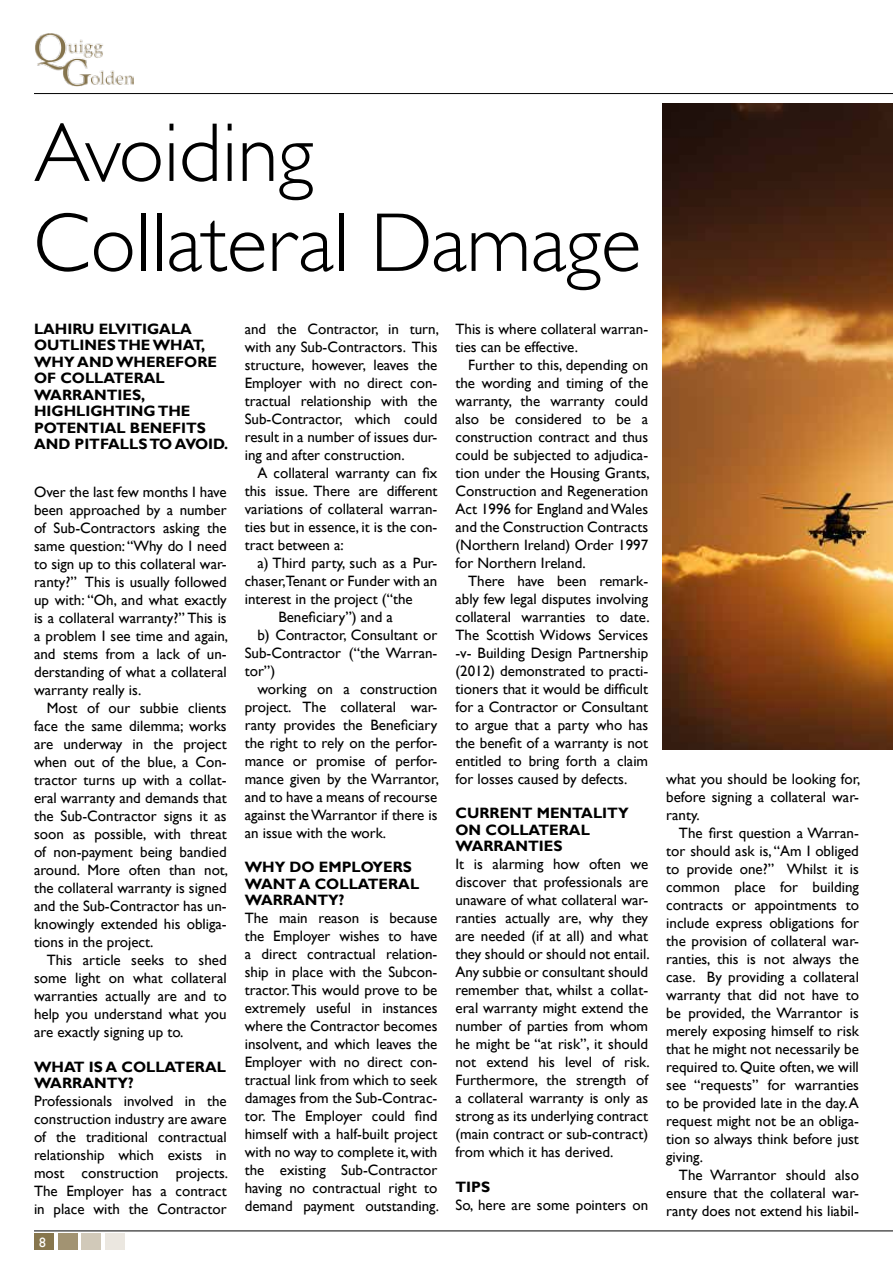
<style>
.page{position:relative;width:893px;height:1263px;background:#fff}
.page>*{position:absolute;margin:0;border:0;box-sizing:border-box;transform-origin:0 0}
.t1{font:300 84px/90px "Gill Sans MT Std";color:#000}
.t2{font:15px/18px "Gill Sans";color:#000;text-align:justify}
.t3{font:700 15px/16.5px "Gill Sans";color:#000}
.t4{font:13.5px "Gill Sans";color:#fff}
</style>
<div class="page">
<hr style="left:34px;top:93px;width:859px;height:1px;background:#000">
<hr style="left:34px;top:1231px;width:859px;height:1px;background:#000">
<div style="left:82px;top:1233px;width:19px;height:16px;background:#d1c9b9"></div>
<div style="left:106px;top:1233px;width:19px;height:16px;background:#ebe7e0"></div>
<div style="left:58px;top:1233px;width:19px;height:16px;background:#a29372"></div>
<div style="left:34px;top:1233px;width:19px;height:16px;background:#87764d"></div>
<img style="left:35px;top:33px;width:99px;height:53px">
<img style="left:662px;top:103px;width:231px;height:646px">
<h1 class="t1" style="left:34px;top:106px;width:609px">Avoiding<br>Collateral Damage</h1>
<p class="t3" style="left:34px;top:321px;width:196px">LAHIRU ELVITIGALA<br>OUTLINES THE WHAT,<br>WHY AND WHEREFORE<br>OF COLLATERAL<br>WARRANTIES,<br>HIGHLIGHTING THE<br>POTENTIAL BENEFITS<br>AND PITFALLS TO AVOID.</p>
<p class="t2" style="left:245px;top:320px;width:196px">and the Contractor, in turn, with any Sub-Contractors. This structure, however, leaves the Employer with no direct con&shy;tractual relationship with the Sub-Contractor, which could result in a number of issues dur&shy;ing and after construction.</p>
<p class="t2" style="left:245px;top:464px;width:194px;text-indent:13px">A collateral warranty can fix this issue. There are different variations of collateral warran&shy;ties but in essence, it is the con&shy;tract between a:</p>
<p class="t2" style="left:257px;top:554px;width:181px">a) Third party, such as a Pur-</p>
<p class="t2" style="left:245px;top:572px;width:194px">chaser,Tenant or Funder with an</p>
<p class="t2" style="left:245px;top:590px;width:170px">interest in the project (“the</p>
<p class="t2" style="left:278px;top:608px;width:116px">Beneficiary”) and a</p>
<p class="t2" style="left:257px;top:626px;width:181px">b) Contractor, Consultant or</p>
<p class="t2" style="left:245px;top:644px;width:194px">Sub-Contractor (“the Warran-</p>
<p class="t2" style="left:245px;top:662px;width:32px">tor”)</p>
<p class="t2" style="left:257px;top:680px;width:181px">working on a construction</p>
<p class="t2" style="left:245px;top:698px;width:194px">project. The collateral war-</p>
<p class="t2" style="left:245px;top:716px;width:194px">ranty provides the Beneficiary</p>
<p class="t2" style="left:245px;top:734px;width:194px">the right to rely on the perfor-</p>
<p class="t2" style="left:245px;top:752px;width:194px">mance or promise of perfor-</p>
<p class="t2" style="left:245px;top:770px;width:196px">mance given by the Warrantor,</p>
<p class="t2" style="left:245px;top:788px;width:194px">and to have a means of recourse</p>
<p class="t2" style="left:245px;top:806px;width:194px">against the Warrantor if there is</p>
<p class="t2" style="left:245px;top:824px;width:143px">an issue with the work.</p>
<p class="t3" style="left:245px;top:859px;width:176px">WHY DO EMPLOYERS<br>WANT A COLLATERAL<br>WARRANTY?</p>
<p class="t2" style="left:245px;top:909px;width:196px">The main reason is because the Employer wishes to have a direct contractual relation&shy;ship in place with the Subcon&shy;tractor. This would prove to be extremely useful in instances where the Contractor becomes insolvent, and which leaves the Employer with no direct con&shy;tractual link from which to seek damages from the Sub-Contrac&shy;tor. The Employer could find himself with a half-built project with no way to complete it, with the existing Sub-Contractor having no contractual right to demand payment outstanding.</p>
<p class="t2" style="left:455px;top:320px;width:194px">This is where collateral warran&shy;ties can be effective.</p>
<p class="t2" style="left:455px;top:356px;width:196px;text-indent:13px">Further to this, depending on the wording and timing of the warranty, the warranty could also be considered to be a construction contract and thus could be subjected to adjudica&shy;tion under the Housing Grants, Construction and Regeneration Act 1996 for England and Wales and the Construction Contracts (Northern Ireland) Order 1997 for Northern Ireland.</p>
<p class="t2" style="left:455px;top:572px;width:196px;text-indent:13px">There have been remark&shy;ably few legal disputes involving collateral warranties to date.<br>The Scottish Widows Services -v- Building Design Partnership (2012) demonstrated to practi&shy;tioners that it would be difficult for a Contractor or Consultant to argue that a party who has the benefit of a warranty is not entitled to bring forth a claim for losses caused by defects.</p>
<p class="t3" style="left:455px;top:805px;width:175px">CURRENT MENTALITY<br>ON COLLATERAL<br>WARRANTIES</p>
<p class="t2" style="left:455px;top:855px;width:196px">It is alarming how often we discover that professionals are unaware of what collateral war&shy;ranties actually are, why they are needed (if at all) and what they should or should not entail.<br>Any subbie or consultant should remember that, whilst a collat&shy;eral warranty might extend the number of parties from whom he might be “at risk”, it should not extend his level of risk.<br>Furthermore, the strength of a collateral warranty is only as strong as its underlying contract (main contract or sub-contract) from which it has derived.</p>
<p class="t3" style="left:455px;top:1179px;width:36px">TIPS</p>
<p class="t2" style="left:455px;top:1196px;width:194px">So, here are some pointers on</p>
<p class="t2" style="left:34px;top:483px;width:196px">Over the last few months I have been approached by a number of Sub-Contractors asking the same question: “Why do I need to sign up to this collateral war&shy;ranty?” This is usually followed up with: “Oh, and what exactly is a collateral warranty?” This is a problem I see time and again, and stems from a lack of un&shy;derstanding of what a collateral warranty really is.</p>
<p class="t2" style="left:34px;top:699px;width:196px;text-indent:13px">Most of our subbie clients face the same dilemma; works are underway in the project when out of the blue, a Con&shy;tractor turns up with a collat&shy;eral warranty and demands that the Sub-Contractor signs it as soon as possible, with threat of non-payment being bandied around. More often than not, the collateral warranty is signed and the Sub-Contractor has un&shy;knowingly extended his obliga&shy;tions in the project.</p>
<p class="t2" style="left:34px;top:951px;width:194px;text-indent:13px">This article seeks to shed some light on what collateral warranties actually are and to help you understand what you are exactly signing up to.</p>
<p class="t3" style="left:34px;top:1059px;width:193px">WHAT IS A COLLATERAL<br>WARRANTY?</p>
<p class="t2" style="left:34px;top:1092px;width:196px">Professionals involved in the construction industry are aware of the traditional contractual relationship which exists in most construction projects.<br>The Employer has a contract in place with the Contractor</p>
<p class="t4" style="left:39px;top:1234px;width:8px">8</p>
<p class="t2" style="left:666px;top:770px;width:196px">what you should be looking for, before signing a collateral war&shy;ranty.</p>
<p class="t2" style="left:666px;top:824px;width:194px;text-indent:13px">The first question a Warran&shy;tor should ask is, “Am I obliged to provide one?” Whilst it is common place for building contracts or appointments to include express obligations for the provision of collateral war&shy;ranties, this is not always the case. By providing a collateral warranty that did not have to be provided, the Warrantor is merely exposing himself to risk that he might not necessarily be required to. Quite often, we will see “requests” for warranties to be provided late in the day. A request might not be an obliga&shy;tion so always think before just giving.</p>
<p class="t2" style="left:666px;top:1166px;width:194px;text-indent:13px">The Warrantor should also ensure that the collateral war&shy;ranty does not extend his liabil-</p>
</div>
